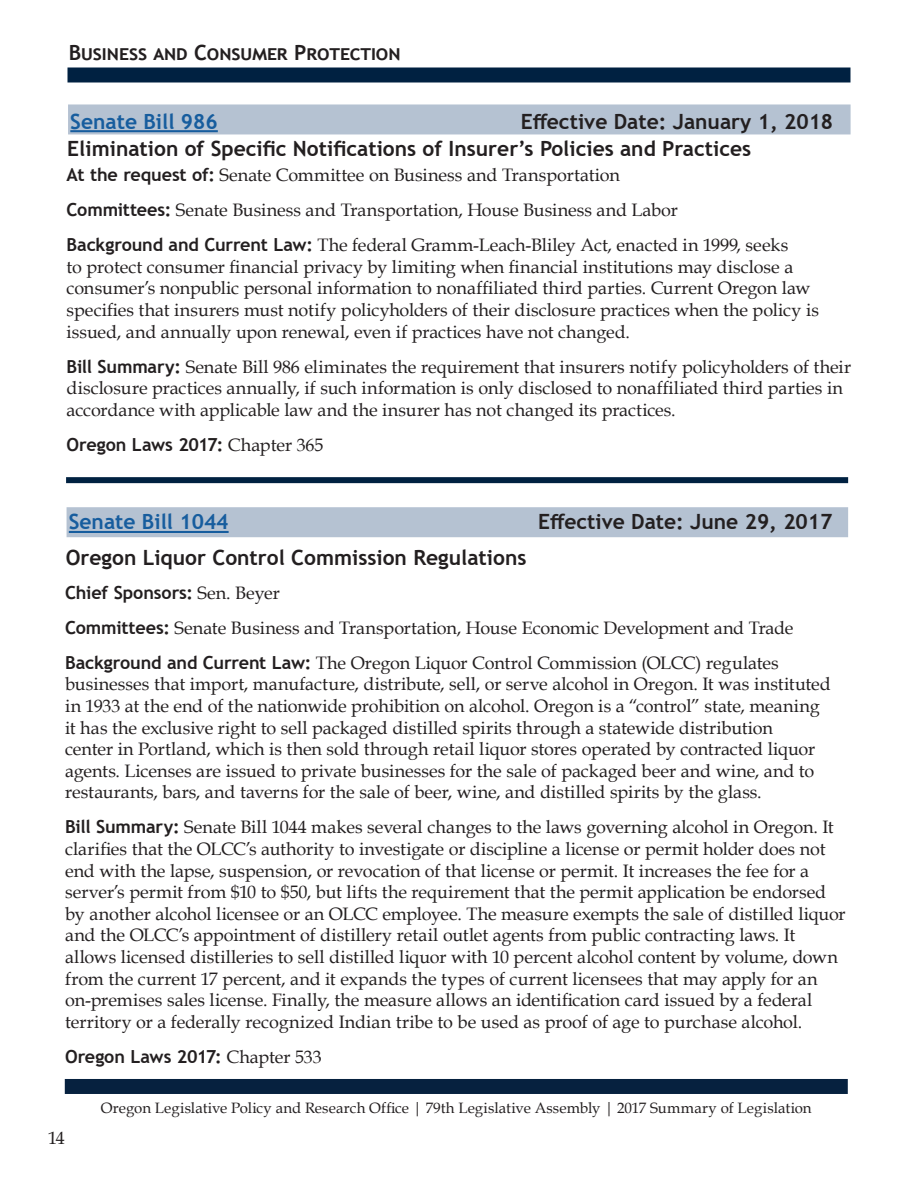
<style>
.page{position:relative;width:918px;height:1188px;background:#fff}
.page>*{position:absolute;margin:0;border:0;box-sizing:border-box;transform-origin:0 0}
.t1{font:700 21px "Trebuchet MS";color:#231f20}
.t2{font:700 21px "Trebuchet MS";color:#175d9e}
.t3{font:18px/21.6px "Book Antiqua";color:#231f20}
.t4{font:700 18px "Trebuchet MS";letter-spacing:-.005em;color:#231f20}
.t5{font:15px "Book Antiqua";letter-spacing:.005em;color:#231f20}
.s1{font-family:"Trebuchet MS";font-weight:700}
.s2{font-family:"Book Antiqua";font-weight:400}
</style>
<div class="page">
<div style="left:68px;top:68px;width:782px;height:14px;background:#002141"></div>
<div style="left:65px;top:1079px;width:783px;height:15px;background:#06213f"></div>
<div style="left:68px;top:104px;width:783px;height:30px;background:#b5c2d2"></div>
<hr style="left:70px;top:130px;width:148px;height:2px;background:#175d9e">
<div style="left:67px;top:507px;width:781px;height:30px;background:#b5c2d2"></div>
<hr style="left:69px;top:531px;width:160px;height:2px;background:#175d9e">
<div style="left:66px;top:477px;width:782px;height:6px;background:#002141"></div>
<p class="t1" style="left:69px;top:39px;width:333px">Business and Consumer Protection</p>
<p class="t2" style="left:70px;top:108px;width:149px">Senate Bill 986</p>
<p class="t1" style="left:521px;top:108px;width:314px">Effective Date: January 1, 2018</p>
<p class="t1" style="left:67px;top:136px;width:685px">Elimination of Specific Notifications of Insurer’s Policies and Practices</p>
<p class="t3" style="left:67px;top:157px;width:723px;line-height:35.1px"><span class="s1">At the request of:</span> Senate Committee on Business and Transportation<br><span class="s1">Committees:</span> Senate Business and Transportation, House Business and Labor<br><span class="s1">Background and Current Law:</span> The federal Gramm-Leach-Bliley Act, enacted in 1999, seeks</p>
<p class="t3" style="left:67px;top:256px;width:754px">to protect consumer financial privacy by limiting when financial institutions may disclose a consumer’s nonpublic personal information to nonaffiliated third parties. Current Oregon law specifies that insurers must notify policyholders of their disclosure practices when the policy is issued, and annually upon renewal, even if practices have not changed.</p>
<p class="t3" style="left:67px;top:355px;width:786px"><span class="s1">Bill Summary:</span> Senate Bill 986 eliminates the requirement that insurers notify policyholders of their disclosure practices annually, if such information is only disclosed to nonaffiliated third parties in accordance with applicable law and the insurer has not changed its practices.</p>
<p class="t4" style="left:67px;top:433px;width:258px">Oregon Laws 2017: <span class="s2">Chapter 365</span></p>
<p class="t2" style="left:69px;top:509px;width:161px">Senate Bill 1044</p>
<p class="t1" style="left:538px;top:509px;width:296px">Effective Date: June 29, 2017</p>
<p class="t1" style="left:66px;top:545px;width:462px">Oregon Liquor Control Commission Regulations</p>
<p class="t4" style="left:65px;top:581px;width:216px">Chief Sponsors: <span class="s2">Sen. Beyer</span></p>
<p class="t3" style="left:65px;top:610px;width:730px;line-height:35.1px"><span class="s1">Committees:</span> Senate Business and Transportation, House Economic Development and Trade<br><span class="s1">Background and Current Law:</span> The Oregon Liquor Control Commission (OLCC) regulates</p>
<p class="t3" style="left:65px;top:673px;width:767px">businesses that import, manufacture, distribute, sell, or serve alcohol in Oregon. It was instituted in 1933 at the end of the nationwide prohibition on alcohol. Oregon is a “control” state, meaning it has the exclusive right to sell packaged distilled spirits through a statewide distribution<br>center in Portland, which is then sold through retail liquor stores operated by contracted liquor agents. Licenses are issued to private businesses for the sale of packaged beer and wine, and to restaurants, bars, and taverns for the sale of beer, wine, and distilled spirits by the glass.</p>
<p class="t3" style="left:65px;top:816px;width:782px"><span class="s1">Bill Summary:</span> Senate Bill 1044 makes several changes to the laws governing alcohol in Oregon. It clarifies that the OLCC’s authority to investigate or discipline a license or permit holder does not end with the lapse, suspension, or revocation of that license or permit. It increases the fee for a server’s permit from $10 to $50, but lifts the requirement that the permit application be endorsed by another alcohol licensee or an OLCC employee. The measure exempts the sale of distilled liquor and the OLCC’s appointment of distillery retail outlet agents from public contracting laws. It allows licensed distilleries to sell distilled liquor with 10 percent alcohol content by volume, down from the current 17 percent, and it expands the types of current licensees that may apply for an on-premises sales license. Finally, the measure allows an identification card issued by a federal territory or a federally recognized Indian tribe to be used as proof of age to purchase alcohol.</p>
<p class="t4" style="left:65px;top:1045px;width:258px">Oregon Laws 2017: <span class="s2">Chapter 533</span></p>
<p class="t3" style="left:48px;top:1127px;width:18px">14</p>
<p class="t5" style="left:101px;top:1097px;width:712px">Oregon Legislative Policy and Research Office | 79th Legislative Assembly | 2017 Summary of Legislation</p>
</div>
